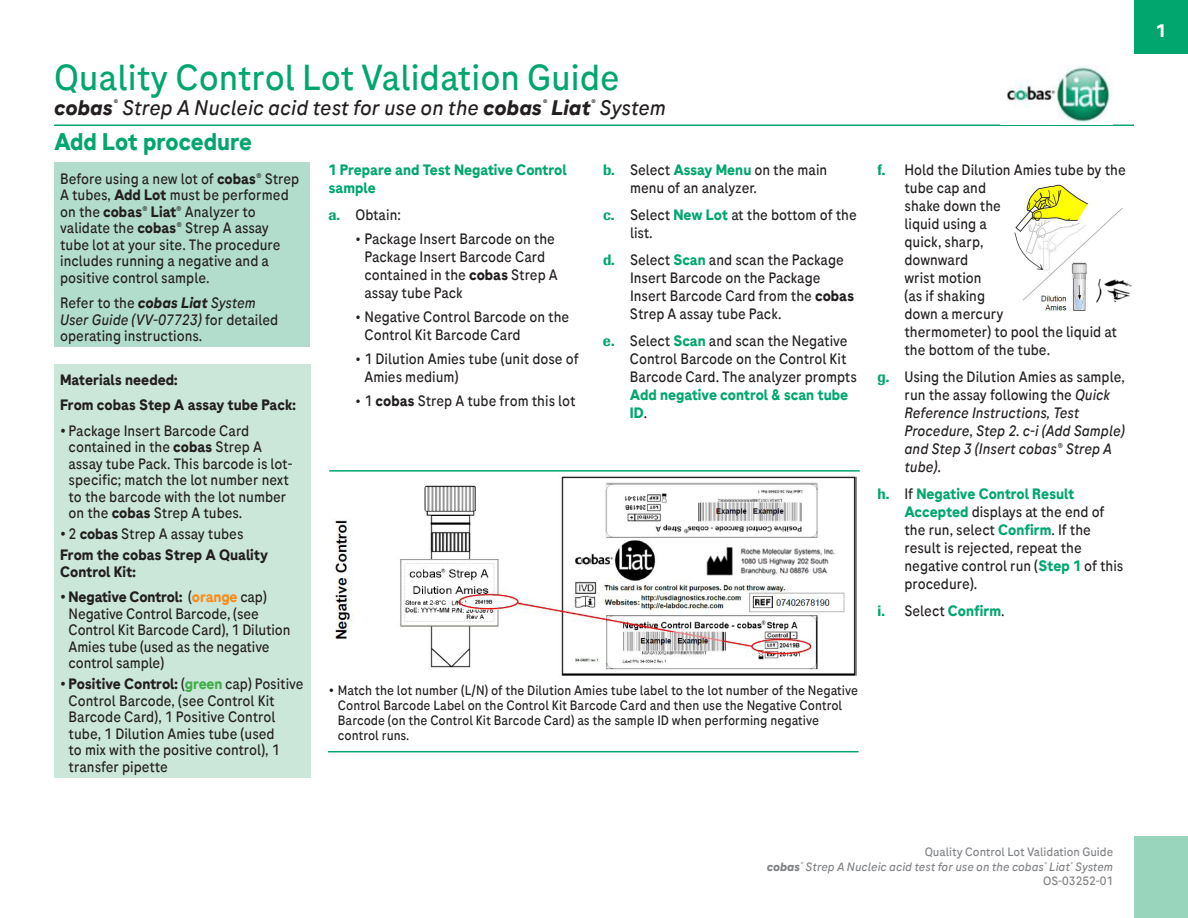
<style>
.page{position:relative;width:1188px;height:918px;background:#fff}
.page>*{position:absolute;margin:0;border:0;box-sizing:border-box;transform-origin:0 0}
.t1{font:36px "Roche Sans";color:#00a66e}
._00_header_col_z{font:700 24px "Roche Sans";letter-spacing:-.005em;color:#00a66e;scale:.95 1}
.t2{font:italic 21px "Roche Sans";color:#231f20}
.t3{font:700 18px "Roche Sans";color:#fff}
._10_body{font:15px/18px "Roche Sans";color:#231f20;scale:.95 1}
.t4{font:italic 15px/18px "Roche Sans";color:#231f20;scale:.95 1}
._10_body-2{font:700 15px/16.5px "Roche Sans";color:#231f20;scale:.95 1}
._10_body-3{font:700 15px/18px "Roche Sans";color:#00a66e;scale:.95 1}
.t5{font:13.5px/15px "Roche Sans";color:#231f20;scale:.95 1}
.t6{font:italic 12px/14.4px "Roche Sans";color:#808285;text-align:right}
.s1{font-weight:700}
.s2{font-family:"Imago";font-weight:500;color:#00a66e}
.s3{font-size:13.5px}
.s4{font-weight:700;color:#00a66e}
.s5{font-weight:700;font-style:italic}
.s6{font-style:italic}
.s7{font-weight:700;color:#f68c1f}
.s8{font-weight:700;color:#40ae49}
.s9{font-family:"Imago";font-weight:500;font-style:normal;color:#00a66e}
.s10{font-style:normal}
</style>
<div class="page">
<div style="left:1134px;top:837px;width:54px;height:81px;background:#99d4bd"></div>
<div style="left:1134px;top:0;width:54px;height:54px;background:#00a66e"></div>
<hr style="left:54px;top:124px;width:1080px;height:2px;background:#00a66e">
<img style="left:1007px;top:66px;width:104px;height:56px">
<div style="left:54px;top:163px;width:255px;height:184px;background:#b2ddcc"></div>
<div style="left:54px;top:364px;width:257px;height:414px;background:#cbe7da"></div>
<img style="left:333px;top:476px;width:524px;height:200px">
<hr style="left:329px;top:470px;width:531px;height:2px;background:#00a66e">
<img style="left:1014px;top:184px;width:118px;height:128px">
<hr style="left:328px;top:751px;width:531px;height:1px;background:#00a66e">
<p class="t1" style="left:54px;top:55px;width:567px">Quality Control Lot Validation Guide</p>
<p class="t2" style="left:54px;top:94px;width:614px"><span class="s1">cobas</span><sup>®</sup> Strep A Nucleic acid test for use on the <span class="s1">cobas</span><sup>®</sup> <span class="s1">Liat</span><sup>®</sup> System</p>
<p class="_00_header_col_z" style="left:54px;top:127px;width:210px">Add Lot procedure</p>
<p class="_10_body-3" style="left:328px;top:161px;width:252px">1 Prepare and Test Negative Control sample</p>
<p class="_10_body" style="left:328px;top:206px;width:78px"><span class="s2">a.</span> Obtain:</p>
<p class="_10_body" style="left:364px;top:230px;width:205px;text-indent:-9px"><span class="s3">•</span> Package Insert Barcode on the<br>Package Insert Barcode Card contained in the <span class="s1">cobas</span> Strep A assay tube Pack</p>
<p class="_10_body" style="left:364px;top:308px;width:217px;text-indent:-9px"><span class="s3">•</span> Negative Control Barcode on the<br>Control Kit Barcode Card</p>
<p class="_10_body" style="left:364px;top:350px;width:227px;text-indent:-9px"><span class="s3">•</span> 1 Dilution Amies tube (unit dose of<br>Amies medium)</p>
<p class="_10_body" style="left:356px;top:392px;width:233px"><span class="s3">•</span> 1 <span class="s1">cobas</span> Strep A tube from this lot</p>
<p class="_10_body" style="left:630px;top:161px;width:209px;text-indent:-27px"><span class="s2">b.</span> Select <span class="s4">Assay Menu</span> on the main menu of an analyzer.</p>
<p class="_10_body" style="left:630px;top:206px;width:240px;text-indent:-27px"><span class="s2">c.</span> Select <span class="s4">New Lot</span> at the bottom of the list.</p>
<p class="_10_body" style="left:630px;top:251px;width:237px;text-indent:-27px"><span class="s2">d.</span> Select <span class="s4">Scan</span> and scan the Package<br>Insert Barcode on the Package<br>Insert Barcode Card from the <span class="s1">cobas<br></span>Strep A assay tube Pack.</p>
<p class="_10_body" style="left:630px;top:332px;width:240px;text-indent:-27px"><span class="s2">e.</span> Select <span class="s4">Scan</span> and scan the Negative<br>Control Barcode on the Control Kit<br>Barcode Card. The analyzer prompts<br><span class="s4">Add negative control &amp; scan tube<br>ID</span>.</p>
<p class="_10_body" style="left:60px;top:170px;width:253px;line-height:16.5px">Before using a new lot of <span class="s1">cobas</span>® Strep<br>A tubes, <span class="s1">Add Lot</span> must be performed on the <span class="s1">cobas</span>® <span class="s1">Liat</span>® Analyzer to validate the <span class="s1">cobas</span>® Strep A assay tube lot at your site. The procedure includes running a negative and a positive control sample.</p>
<p class="_10_body" style="left:60px;top:295px;width:231px;line-height:16.5px">Refer to the <span class="s5">cobas Liat</span> <span class="s6">System<br>User Guide (VV-07723)</span> for detailed operating instructions.</p>
<p class="_10_body-2" style="left:60px;top:371px;width:125px">Materials needed:</p>
<p class="_10_body-2" style="left:60px;top:397px;width:250px">From cobas Step A assay tube Pack:</p>
<p class="_10_body" style="left:69px;top:422px;width:237px;line-height:16.5px;text-indent:-9px">• Package Insert Barcode Card contained in the <span class="s1">cobas</span> Strep A assay tube Pack. This barcode is lot&shy;specific; match the lot number next to the barcode with the lot number on the <span class="s1">cobas</span> Strep A tubes.</p>
<p class="_10_body" style="left:60px;top:525px;width:195px">• 2 <span class="s1">cobas</span> Strep A assay tubes</p>
<p class="_10_body-2" style="left:60px;top:547px;width:220px">From the cobas Strep A Quality<br>Control Kit:</p>
<p class="_10_body" style="left:69px;top:589px;width:235px;line-height:16.5px;text-indent:-9px"><span class="s1">• Negative Control:</span> (<span class="s7">orange</span> cap)<br>Negative Control Barcode, (see<br>Control Kit Barcode Card), 1 Dilution<br>Amies tube (used as the negative control sample)</p>
<p class="_10_body" style="left:69px;top:676px;width:249px;line-height:16.5px;text-indent:-9px"><span class="s1">• Positive Control:</span> (<span class="s8">green</span> cap) Positive<br>Control Barcode, (see Control Kit<br>Barcode Card), 1 Positive Control tube, 1 Dilution Amies tube (used<br>to mix with the positive control), 1 transfer pipette</p>
<p class="t5" style="left:338px;top:682px;width:549px;text-indent:-9px">• Match the lot number (L/N) of the Dilution Amies tube label to the lot number of the Negative Control Barcode Label on the Control Kit Barcode Card and then use the Negative Control Barcode (on the Control Kit Barcode Card) as the sample ID when performing negative control runs.</p>
<p class="_10_body" style="left:904px;top:161px;width:235px;text-indent:-27px"><span class="s2">f.</span> Hold the Dilution Amies tube by the tube cap and<br>shake down the<br>liquid using a<br>quick, sharp,<br>downward<br>wrist motion<br>(as if shaking<br>down a mercury<br>thermometer) to pool the liquid at the bottom of the tube.</p>
<p class="t4" style="left:904px;top:368px;width:234px;text-indent:-27px"><span class="s9">g.</span> <span class="s10">Using the Dilution Amies as sample, run the assay following the</span> Quick<br>Reference Instructions, Test<br>Procedure<span class="s10">,</span> Step 2. c-i (Add Sample) and Step 3 (Insert cobas® Strep A tube)<span class="s10">.</span></p>
<p class="_10_body" style="left:904px;top:485px;width:232px;text-indent:-27px"><span class="s2">h.</span> If <span class="s4">Negative Control Result<br>Accepted</span> displays at the end of the run, select <span class="s4">Confirm</span>. If the result is rejected, repeat the negative control run (<span class="s4">Step 1</span> of this procedure).</p>
<p class="_10_body" style="left:878px;top:602px;width:135px"><span class="s2">i.</span> Select <span class="s4">Confirm</span>.</p>
<p class="t6" style="left:767px;top:845px;width:348px"><span class="s10">Quality Control Lot Validation Guide<br></span><span class="s1">cobas</span><sup>®</sup> Strep A Nucleic acid test for use on the cobas<sup>®</sup> Liat<sup>®</sup> System<br><span class="s10">OS-03252-01</span></p>
<p class="t3" style="left:1156px;top:19px;width:12px">1</p>
</div>
